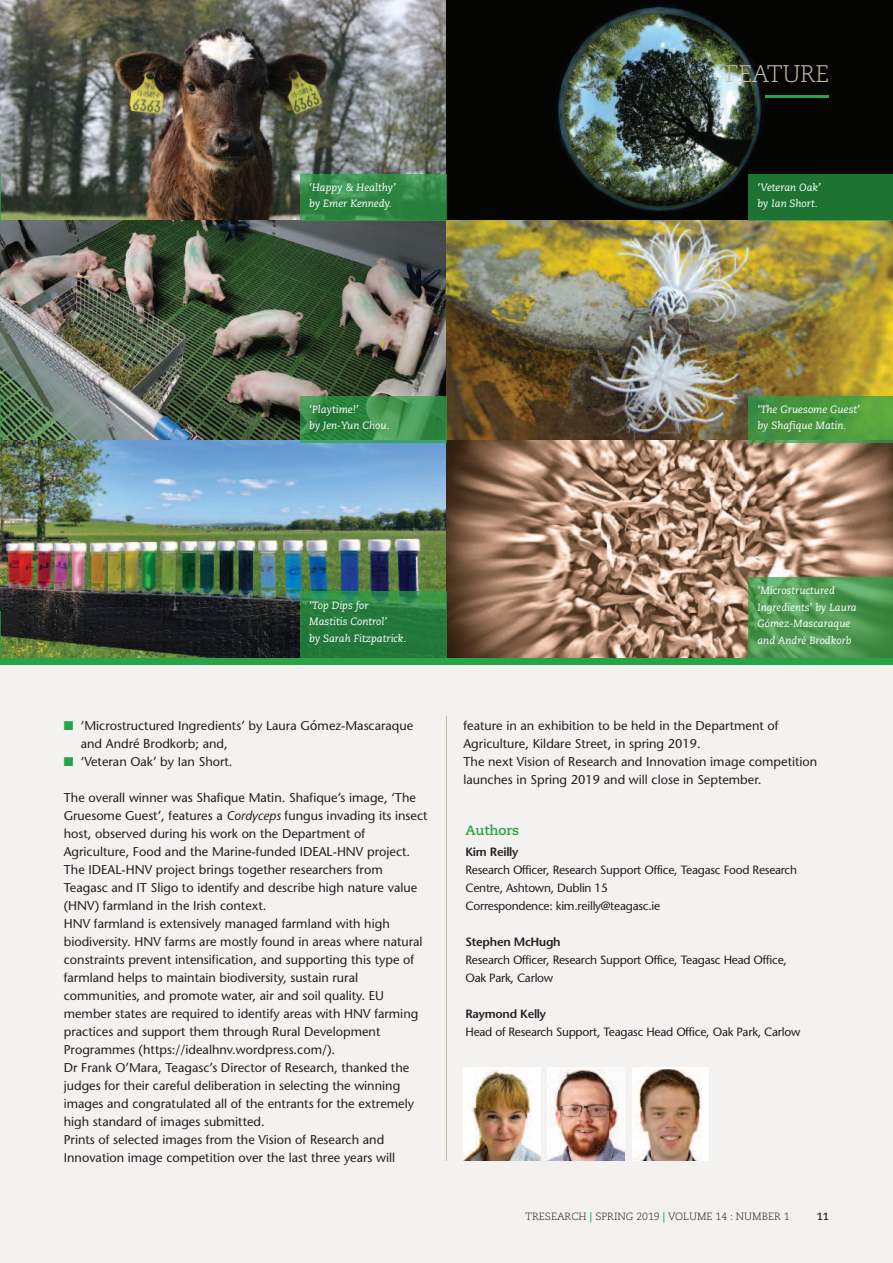
<style>
.page{position:relative;width:893px;height:1263px;background:#fff}
.page>*{position:absolute;margin:0;border:0;box-sizing:border-box;transform-origin:0 0}
.t1{font:300 24px "Caecilia";letter-spacing:-.015em;color:#c2b9a6}
.t2{font:700 13.5px "Caecilia";color:#29a347}
.t3{font:12.75px/18px "Stone Sans";color:#231f20}
.t4{font:12px/18px "Stone Sans";letter-spacing:-.02em;color:#231f20}
.t5{font:600 12px "Stone Sans";letter-spacing:-.02em;color:#231f20}
.t6{font:italic 10.5px/16.5px "Caecilia";color:#fff}
.t7{font:300 10.5px "Caecilia";color:#231f20}
.t8{font:700 10.5px "Caecilia";color:#231f20}
.s1{color:#29a347}
.s2{font-family:"Lucida Grande"}
.s3{font-style:italic}
.s4{font-weight:700;color:#29a347}
</style>
<div class="page">
<div style="left:0;top:665px;width:893px;height:598px;background:#f3f2f1"></div>
<img style="left:0;top:0;width:446px;height:220px">
<img style="left:446px;top:0;width:447px;height:220px">
<img style="left:0;top:220px;width:446px;height:221px">
<img style="left:446px;top:220px;width:447px;height:221px">
<img style="left:0;top:441px;width:446px;height:217px">
<svg style="left:446px;top:441px;width:447px;height:217px"></svg>
<hr style="left:446px;top:716px;width:1px;height:445px;background:#c2b9a6">
<hr style="left:765px;top:95px;width:64px;height:2px;background:#29a347">
<img style="left:463px;top:1067px;width:77px;height:94px">
<img style="left:548px;top:1067px;width:76px;height:94px">
<div style="left:632px;top:1067px;width:77px;height:94px;background:#fff"></div>
<img style="left:632px;top:1069px;width:70px;height:92px">
<div style="left:0;top:658px;width:893px;height:7px;background:#29a347"></div>
<hr style="left:0;top:173px;width:1px;height:47px;background:#29a347;opacity:.7">
<hr style="left:0;top:395px;width:1px;height:46px;background:#29a347;opacity:.7">
<hr style="left:0;top:611px;width:1px;height:47px;background:#29a347;opacity:.7">
<div style="left:300px;top:174px;width:146px;height:46px;background:#29a347;opacity:.7"></div>
<div style="left:300px;top:396px;width:146px;height:46px;background:#29a347;opacity:.7"></div>
<div style="left:300px;top:591px;width:146px;height:67px;background:#29a347;opacity:.7"></div>
<div style="left:748px;top:174px;width:145px;height:46px;background:#1e7332"></div>
<div style="left:748px;top:396px;width:145px;height:46px;background:#29a347;opacity:.7"></div>
<div style="left:748px;top:577px;width:145px;height:81px;background:#29a347;opacity:.7"></div>
<p class="t6" style="left:309px;top:180px;width:88px">‘Happy &amp; Healthy’ by Emer Kennedy.</p>
<h1 class="t1" style="left:725px;top:64px;width:105px">FEATURE</h1>
<p class="t6" style="left:757px;top:180px;width:65px">‘Veteran Oak’ by Ian Short.</p>
<p class="t6" style="left:309px;top:402px;width:82px">‘Playtime!’<br>by Jen-Yun Chou.</p>
<p class="t6" style="left:757px;top:402px;width:104px">‘The Gruesome Guest’ by Shafique Matin.</p>
<p class="t6" style="left:309px;top:598px;width:99px">‘Top Dips for<br>Mastitis Control’<br>by Sarah Fitzpatrick.</p>
<p class="t3" style="left:81px;top:718px;width:334px;text-indent:-17px"><span class="s1">■</span> ‘Microstructured Ingredients’ by Laura G<span class="s2">ó</span>mez-Mascaraque and André Brodkorb; and,</p>
<p class="t3" style="left:64px;top:754px;width:170px"><span class="s1">■</span> ‘Veteran Oak’ by Ian Short.</p>
<p class="t3" style="left:64px;top:790px;width:365px">The overall winner was Shafique Matin. Shafique’s image, ‘The Gruesome Guest’, features a <span class="s3">Cordyceps</span> fungus invading its insect host, observed during his work on the Department of Agriculture, Food and the Marine-funded IDEAL-HNV project.<br>The IDEAL-HNV project brings together researchers from Teagasc and IT Sligo to identify and describe high nature value (HNV) farmland in the Irish context.<br>HNV farmland is extensively managed farmland with high biodiversity. HNV farms are mostly found in areas where natural constraints prevent intensification, and supporting this type of farmland helps to maintain biodiversity, sustain rural communities, and promote water, air and soil quality. EU member states are required to identify areas with HNV farming practices and support them through Rural Development Programmes (https://idealhnv.wordpress.com/).<br>Dr Frank O’Mara, Teagasc’s Director of Research, thanked the judges for their careful deliberation in selecting the winning images and congratulated all of the entrants for the extremely high standard of images submitted.<br>Prints of selected images from the Vision of Research and Innovation image competition over the last three years will</p>
<p class="t6" style="left:757px;top:583px;width:101px">‘Microstructured<br>Ingredients’ by Laura<br>Gómez-Mascaraque and André Brodkorb</p>
<p class="t3" style="left:463px;top:718px;width:355px">feature in an exhibition to be held in the Department of Agriculture, Kildare Street, in spring 2019.<br>The next Vision of Research and Innovation image competition launches in Spring 2019 and will close in September.</p>
<p class="t2" style="left:465px;top:824px;width:55px">Authors</p>
<p class="t5" style="left:465px;top:847px;width:55px">Kim Reilly</p>
<p class="t4" style="left:465px;top:862px;width:333px">Research Officer, Research Support Office, Teagasc Food Research<br>Centre, Ashtown, Dublin 15<br>Correspondence: kim.reilly@teagasc.ie</p>
<p class="t5" style="left:465px;top:937px;width:97px">Stephen McHugh</p>
<p class="t4" style="left:465px;top:952px;width:323px">Research Officer, Research Support Office, Teagasc Head Office,<br>Oak Park, Carlow</p>
<p class="t5" style="left:465px;top:1009px;width:82px">Raymond Kelly</p>
<p class="t4" style="left:465px;top:1024px;width:337px">Head of Research Support, Teagasc Head Office, Oak Park, Carlow</p>
<p class="t7" style="left:525px;top:1212px;width:266px">TRESEARCH <span class="s4">|</span> SPRING 2019 <span class="s4">|</span> VOLUME 14 : NUMBER 1</p>
<p class="t8" style="left:817px;top:1212px;width:14px">11</p>
</div>
